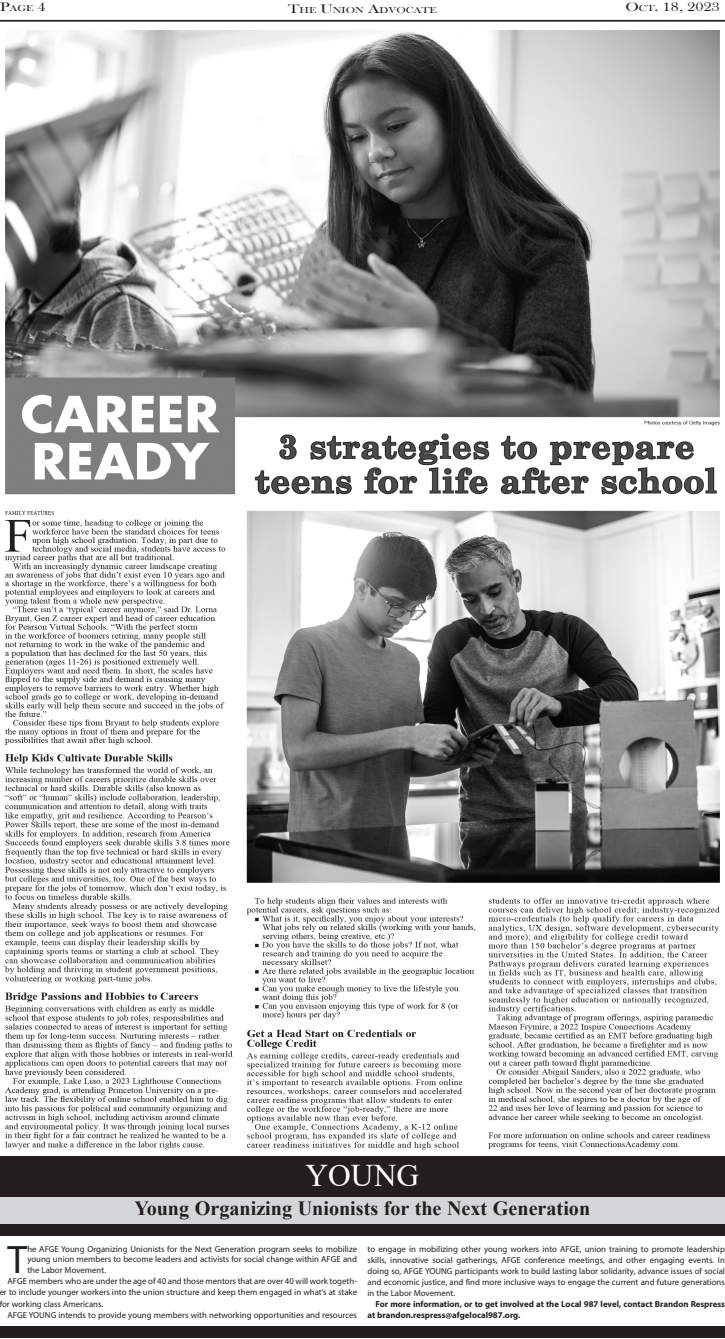
<style>
.page{position:relative;width:725px;height:1339px;background:#fff}
.page>*{position:absolute;margin:0;border:0;box-sizing:border-box;transform-origin:0 0}
.t1{font:39.9px "Myriad Pro";color:#231f20}
.t2{font:31.5px "Times New Roman";color:#fff}
.t3{font:700 20.12px "Times New Roman";color:#231f20}
.t4{font:12.78px "Bask Old Face";color:#231f20;scale:1.3 1}
.t5{font:8.92px "Bask Old Face";color:#231f20;scale:1.3 1}
.t6{font:8.75px/11.1px "Myriad Pro";color:#231f20;text-align:justify}
.t7{font:700 8.75px/11.1px "Myriad Pro";color:#231f20}
.s1{font-size:12.78px}
.s2{font-size:8.92px}
</style>
<div class="page">
<hr style="left:0;top:20px;width:724px;height:2px;background:#231f20">
<img style="left:5px;top:31px;width:715px;height:1119px">
<div style="left:0;top:1156px;width:724px;height:41px;background:#231f20"></div>
<div style="left:0;top:1197px;width:724px;height:27px;background:#d4d5d7"></div>
<div style="left:0;top:1224px;width:724px;height:12px;background:#231f20"></div>
<div style="left:0;top:1326px;width:724px;height:12px;background:#231f20"></div>
<p class="t5" style="left:0;top:3px;width:37px"><span class="s1">P</span>AGE <span class="s1">4</span></p>
<p class="t5" style="left:288px;top:5px;width:116px"><span class="s1">T</span>HE <span class="s1">U</span>NION <span class="s1">A</span>DVOCATE</p>
<h3 class="t4" style="left:625px;top:0;width:74px">O<span class="s2">CT</span>. 18, 2023</h3>
<h2 class="t2" style="left:305px;top:1153px;width:115px">YOUNG</h2>
<h3 class="t3" style="left:134px;top:1193px;width:457px">Young Organizing Unionists for the Next Generation</h3>
<h1 class="t1" style="left:8px;top:1234px;width:21px">T</h1>
<p class="t6" style="left:27px;top:1243px;width:331px;line-height:10.5px">he AFGE Young Organizing Unionists for the Next Generation program seeks to mobilize young union members to become leaders and activists for social change within AFGE and the Labor Movement.</p>
<p class="t6" style="left:0;top:1275px;width:359px;line-height:11.4px;text-indent:8px">AFGE members who are under the age of 40 and those mentors that are over 40 will work togeth&shy;er to include younger workers into the union structure and keep them engaged in what’s at stake for working class Americans.</p>
<p class="t6" style="left:7px;top:1309px;width:351px">AFGE YOUNG intends to provide young members with networking opportunities and resources</p>
<p class="t6" style="left:367px;top:1243px;width:359px">to engage in mobilizing other young workers into AFGE, union training to promote leadership skills, innovative social gatherings, AFGE conference meetings, and other engaging events. In doing so, AFGE YOUNG participants work to build lasting labor solidarity, advance issues of social and economic justice, and find more inclusive ways to engage the current and future generations in the Labor Movement.</p>
<p class="t7" style="left:367px;top:1298px;width:359px;text-indent:8px">For more information, or to get involved at the Local 987 level, contact Brandon Respress at brandon.respress@afgelocal987.org.</p>
</div>
